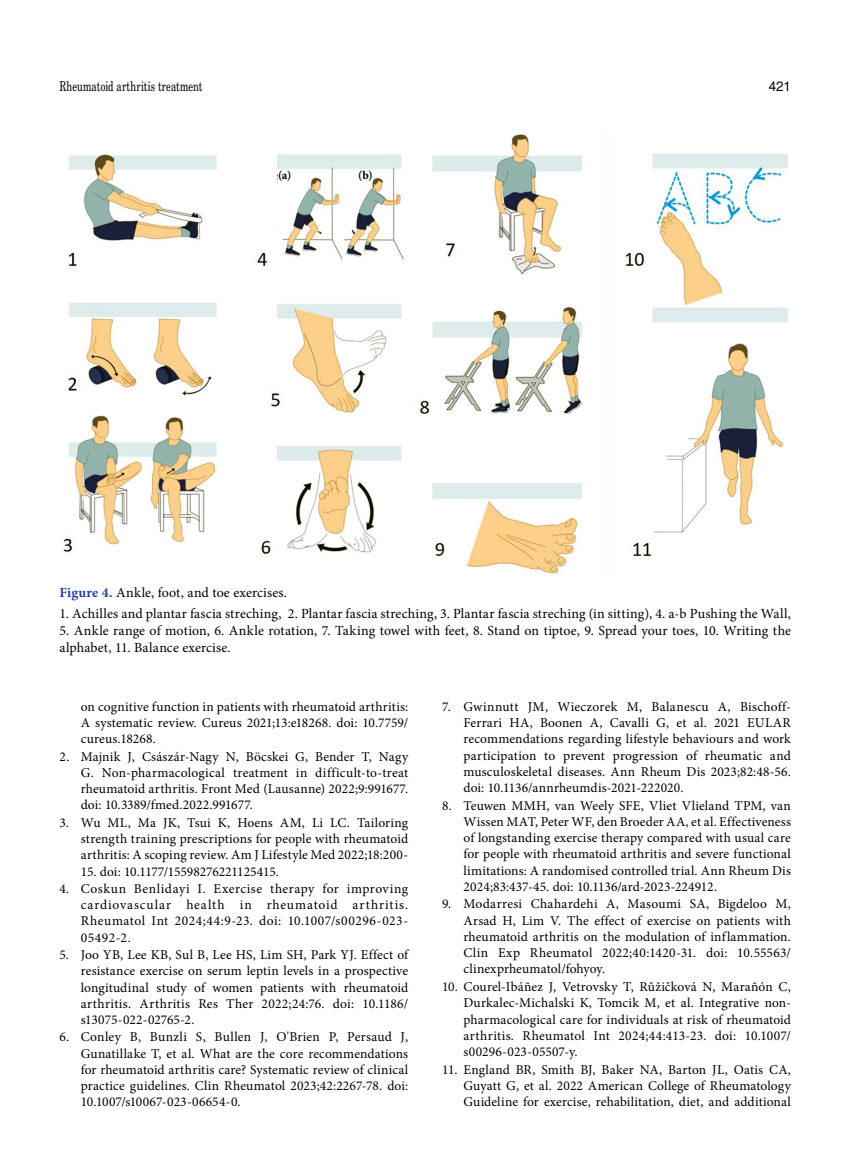
<style>
.page{position:relative;width:859px;height:1170px;background:#fff}
.page>*{position:absolute;margin:0;border:0;box-sizing:border-box;transform-origin:0 0}
.t1{font:13.95px/16.8px "Minion Pro";letter-spacing:.01em;color:#000}
.t2{font:13.5px/16.2px "Minion Pro";letter-spacing:.01em;color:#000;text-align:justify}
.t3{font:13.5px "Minion Pro";letter-spacing:-.01em;color:#000}
.t4{font:13.5px "Madison Tr";letter-spacing:.01em;color:#000}
.t5{font:13.5px "Helvetica Normal Tr";color:#000}
.t6{font:700 12px "Minion Pro";color:#000}
.s1{font-weight:700;color:#20419b}
</style>
<div class="page">
<img style="left:62px;top:134px;width:726px;height:441px">
<p class="t4" style="left:60px;top:78px;width:144px">Rheumatoid arthritis treatment</p>
<p class="t5" style="left:769px;top:78px;width:24px">421</p>
<p class="t6" style="left:278px;top:166px;width:15px">(a)</p>
<p class="t6" style="left:358px;top:166px;width:16px">(b)</p>
<p class="t1" style="left:60px;top:584px;width:229px"><span class="s1">Figure 4.</span> Ankle, foot, and toe exercises.</p>
<p class="t1" style="left:60px;top:605px;width:733px">1. Achilles and plantar fascia streching, 2. Plantar fascia streching, 3. Plantar fascia streching (in sitting), 4. a-b Pushing the Wall,</p>
<p class="t1" style="left:60px;top:622px;width:733px">5. Ankle range of motion, 6. Ankle rotation, 7. Taking towel with feet, 8. Stand on tiptoe, 9. Spread your toes, 10. Writing the alphabet, 11. Balance exercise.</p>
<p class="t2" style="left:81px;top:698px;width:329px">on cognitive function in patients with rheumatoid arthritis:<br>A systematic review. Cureus 2021;13:e18268. doi: 10.7759/ cureus.18268.</p>
<p class="t2" style="left:81px;top:748px;width:329px;text-indent:-21px">2. Majnik J, Császár-Nagy N, Böcskei G, Bender T, Nagy G. Non-pharmacological treatment in difficult-to-treat rheumatoid arthritis. Front Med (Lausanne) 2022;9:991677. doi: 10.3389/fmed.2022.991677.</p>
<p class="t2" style="left:81px;top:814px;width:329px;text-indent:-21px">3. Wu ML, Ma JK, Tsui K, Hoens AM, Li LC. Tailoring strength training prescriptions for people with rheumatoid arthritis: A scoping review. Am J Lifestyle Med 2022;18:200-</p>
<p class="t3" style="left:81px;top:862px;width:200px">15. doi: 10.1177/15598276221125415.</p>
<p class="t2" style="left:81px;top:880px;width:329px;text-indent:-21px">4. Coskun Benlidayi I. Exercise therapy for improving cardiovascular health in rheumatoid arthritis.<br>Rheumatol Int 2024;44:9-23. doi: 10.1007/s00296-023- 05492-2.</p>
<p class="t2" style="left:81px;top:946px;width:329px;text-indent:-21px">5. Joo YB, Lee KB, Sul B, Lee HS, Lim SH, Park YJ. Effect of resistance exercise on serum leptin levels in a prospective longitudinal study of women patients with rheumatoid arthritis. Arthritis Res Ther 2022;24:76. doi: 10.1186/ s13075-022-02765-2.</p>
<p class="t2" style="left:81px;top:1028px;width:329px;text-indent:-21px">6. Conley B, Bunzli S, Bullen J, O'Brien P, Persaud J, Gunatillake T, et al. What are the core recommendations for rheumatoid arthritis care? Systematic review of clinical practice guidelines. Clin Rheumatol 2023;42:2267-78. doi:<br>10.1007/s10067-023-06654-0.</p>
<p class="t2" style="left:463px;top:698px;width:329px;text-indent:-21px">7. Gwinnutt JM, Wieczorek M, Balanescu A, Bischoff-Ferrari HA, Boonen A, Cavalli G, et al. 2021 EULAR recommendations regarding lifestyle behaviours and work participation to prevent progression of rheumatic and musculoskeletal diseases. Ann Rheum Dis 2023;82:48-56. doi: 10.1136/annrheumdis-2021-222020.</p>
<p class="t2" style="left:463px;top:797px;width:329px;text-indent:-21px">8. Teuwen MMH, van Weely SFE, Vliet Vlieland TPM, van Wissen MAT, Peter WF, den Broeder AA, et al. Effectiveness of longstanding exercise therapy compared with usual care for people with rheumatoid arthritis and severe functional limitations: A randomised controlled trial. Ann Rheum Dis 2024;83:437-45. doi: 10.1136/ard-2023-224912.</p>
<p class="t2" style="left:463px;top:896px;width:329px;text-indent:-21px">9. Modarresi Chahardehi A, Masoumi SA, Bigdeloo M, Arsad H, Lim V. The effect of exercise on patients with rheumatoid arthritis on the modulation of inflammation.<br>Clin Exp Rheumatol 2022;40:1420-31. doi: 10.55563/ clinexprheumatol/fohyoy.</p>
<p class="t2" style="left:463px;top:978px;width:329px;text-indent:-21px">10. Courel-Ibáñez J, Vetrovsky T, Růžičková N, Marañón C, Durkalec-Michalski K, Tomcik M, et al. Integrative non&shy;pharmacological care for individuals at risk of rheumatoid arthritis. Rheumatol Int 2024;44:413-23. doi: 10.1007/ s00296-023-05507-y.</p>
<p class="t2" style="left:463px;top:1061px;width:329px;text-indent:-21px">11. England BR, Smith BJ, Baker NA, Barton JL, Oatis CA, Guyatt G, et al. 2022 American College of Rheumatology Guideline for exercise, rehabilitation, diet, and additional</p>
</div>
